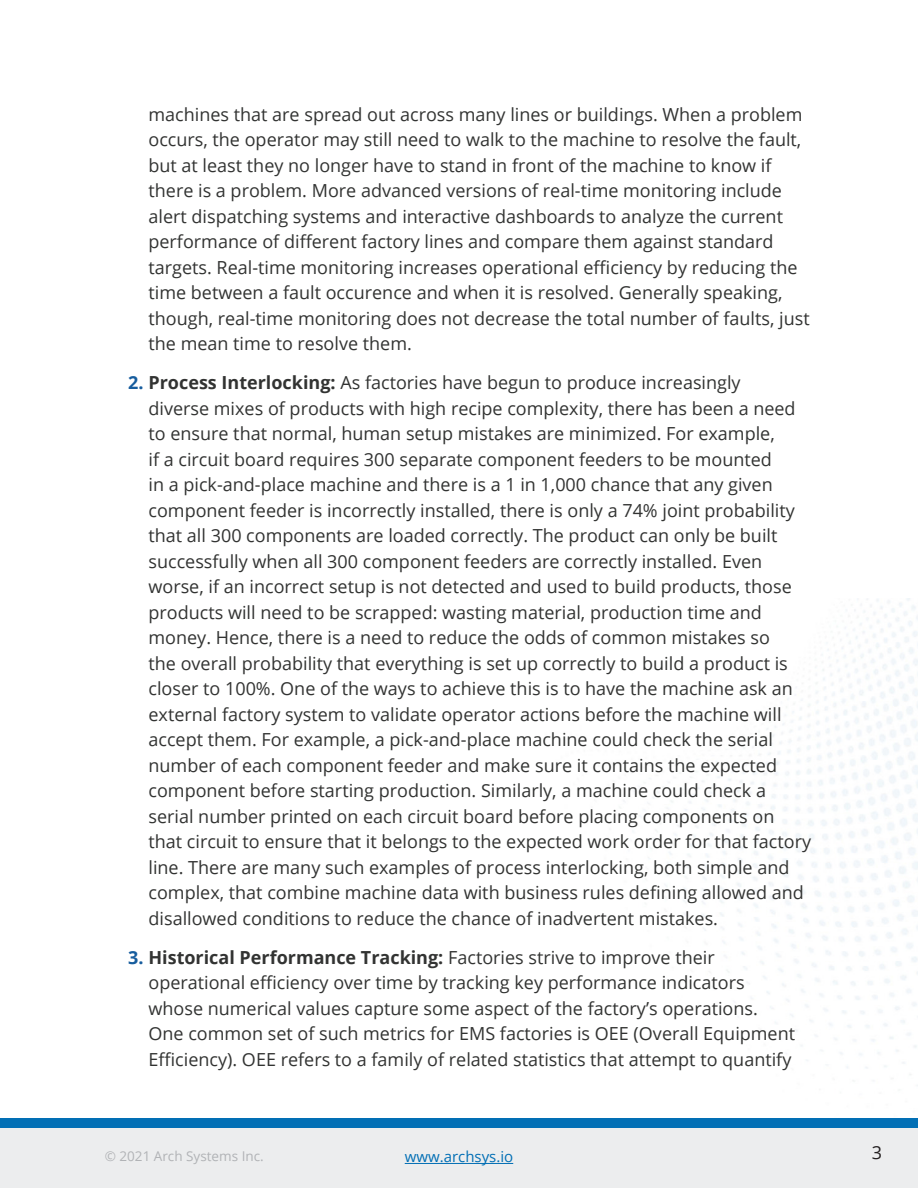
<style>
.page{position:relative;width:918px;height:1188px;background:#fff}
.page>*{position:absolute;margin:0;border:0;box-sizing:border-box;transform-origin:0 0}
.t1{font:18px/25.5px "Open Sans";color:#323332}
.t2{font:18px "Open Sans";color:#231f20}
.t3{font:15px "Open Sans";color:#026fb5}
.t4{font:13.5px "Open Sans";color:#b1b3b6}
.s1{font-weight:700;color:#175d9e}
.s2{font-weight:700}
</style>
<div class="page">
<div style="left:0;top:1128px;width:918px;height:60px;background:#ecedee"></div>
<div style="left:0;top:1118px;width:918px;height:10px;background:#026fb5"></div>
<hr style="left:405px;top:1163px;width:108px;height:1px;background:#026fb5">
<p class="t1" style="left:148px;top:101px;width:663px">machines that are spread out across many lines or buildings. When a problem occurs, the operator may still need to walk to the machine to resolve the fault, but at least they no longer have to stand in front of the machine to know if there is a problem. More advanced versions of real-time monitoring include alert dispatching systems and interactive dashboards to analyze the current performance of different factory lines and compare them against standard targets. Real-time monitoring increases operational efficiency by reducing the time between a fault occurence and when it is resolved. Generally speaking, though, real-time monitoring does not decrease the total number of faults, just the mean time to resolve them.</p>
<p class="t1" style="left:148px;top:369px;width:664px;text-indent:-20px"><span class="s1">2.</span> <span class="s2">Process Interlocking:</span> As factories have begun to produce increasingly<br>diverse mixes of products with high recipe complexity, there has been a need to ensure that normal, human setup mistakes are minimized. For example,<br>if a circuit board requires 300 separate component feeders to be mounted<br>in a pick-and-place machine and there is a 1 in 1,000 chance that any given component feeder is incorrectly installed, there is only a 74% joint probability that all 300 components are loaded correctly. The product can only be built successfully when all 300 component feeders are correctly installed. Even worse, if an incorrect setup is not detected and used to build products, those products will need to be scrapped: wasting material, production time and money. Hence, there is a need to reduce the odds of common mistakes so<br>the overall probability that everything is set up correctly to build a product is closer to 100%. One of the ways to achieve this is to have the machine ask an external factory system to validate operator actions before the machine will accept them. For example, a pick-and-place machine could check the serial number of each component feeder and make sure it contains the expected component before starting production. Similarly, a machine could check a serial number printed on each circuit board before placing components on that circuit to ensure that it belongs to the expected work order for that factory line. There are many such examples of process interlocking, both simple and complex, that combine machine data with business rules defining allowed and disallowed conditions to reduce the chance of inadvertent mistakes.</p>
<p class="t1" style="left:148px;top:944px;width:648px;text-indent:-20px"><span class="s1">3.</span> <span class="s2">Historical Performance Tracking:</span> Factories strive to improve their operational efficiency over time by tracking key performance indicators whose numerical values capture some aspect of the factory’s operations.<br>One common set of such metrics for EMS factories is OEE (Overall Equipment Efficiency). OEE refers to a family of related statistics that attempt to quantify</p>
<p class="t4" style="left:105px;top:1147px;width:160px">© 2021 Arch Systems Inc.</p>
<p class="t3" style="left:405px;top:1147px;width:110px">www.archsys.io</p>
<p class="t2" style="left:872px;top:1140px;width:12px">3</p>
</div>
